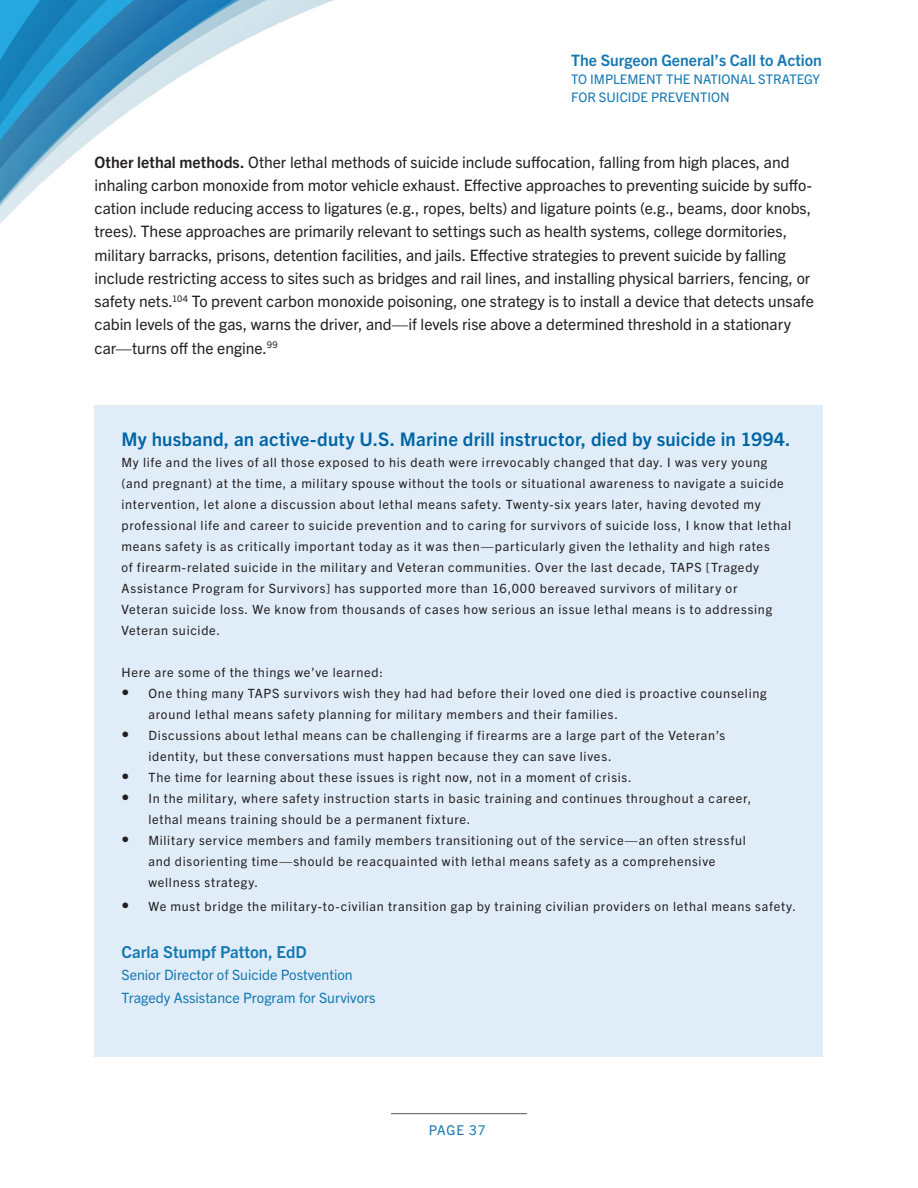
<style>
.page{position:relative;width:918px;height:1188px;background:#fff}
.page>*{position:absolute;margin:0;border:0;box-sizing:border-box;transform-origin:0 0}
.t1{font:700 18.75px "Trade Gothic Next LT Pro";letter-spacing:.01em;color:#0065a4}
.t2{font:700 16.5px "Trade Gothic Next LT Pro";color:#1579b2}
.t3{font:15.75px/23.2px "Trade Gothic Next LT Pro";color:#231f20}
.t4{font:700 15.75px "Trade Gothic Next LT Pro";color:#1579b2}
.t5{font:14.25px/22.5px "Trade Gothic Next LT Pro";color:#1579b2}
.t6{font:13.5px "Trade Gothic Next LT Pro";letter-spacing:.065em;color:#1579b2}
.t7{font:13.2px/18px "Trade Gothic Next LT Pro";color:#1579b2}
.t8{font:12.75px/21px "Trade Gothic Next LT Pro";letter-spacing:.06em;color:#231f20}
.s1{font-weight:700}
.s2{font-size:15.75px}
</style>
<div class="page">
<img style="left:0;top:0;width:334px;height:224px">
<hr style="left:391px;top:1113px;width:136px;height:1px;background:#58595b">
<div style="left:94px;top:405px;width:730px;height:651px;background:#e0edf9"></div>
<p class="t4" style="left:571px;top:49px;width:252px">The Surgeon General’s Call to Action</p>
<p class="t7" style="left:571px;top:69px;width:250px">TO IMPLEMENT THE NATIONAL STRATEGY<br>FOR SUICIDE PREVENTION</p>
<p class="t3" style="left:94px;top:149px;width:721px"><span class="s1">Other lethal methods.</span> Other lethal methods of suicide include suffocation, falling from high places, and inhaling carbon monoxide from motor vehicle exhaust. Effective approaches to preventing suicide by suffo&shy;cation include reducing access to ligatures (e.g., ropes, belts) and ligature points (e.g., beams, door knobs, trees). These approaches are primarily relevant to settings such as health systems, college dormitories, military barracks, prisons, detention facilities, and jails. Effective strategies to prevent suicide by falling include restricting access to sites such as bridges and rail lines, and installing physical barriers, fencing, or safety nets.<sup>104</sup> To prevent carbon monoxide poisoning, one strategy is to install a device that detects unsafe cabin levels of the gas, warns the driver, and—if levels rise above a determined threshold in a stationary car—turns off the engine.<sup>99</sup></p>
<h1 class="t1" style="left:122px;top:427px;width:671px">My husband, an active-duty U.S. Marine drill instructor, died by suicide in 1994.</h1>
<p class="t8" style="left:121px;top:452px;width:671px">My life and the lives of all those exposed to his death were irrevocably changed that day. I was very young (and pregnant) at the time, a military spouse without the tools or situational awareness to navigate a suicide intervention, let alone a discussion about lethal means safety. Twenty-six years later, having devoted my professional life and career to suicide prevention and to caring for survivors of suicide loss, I know that lethal means safety is as critically important today as it was then—particularly given the lethality and high rates<br>of firearm-related suicide in the military and Veteran communities. Over the last decade, TAPS [Tragedy Assistance Program for Survivors] has supported more than 16,000 bereaved survivors of military or<br>Veteran suicide loss. We know from thousands of cases how serious an issue lethal means is to addressing Veteran suicide.</p>
<p class="t8" style="left:121px;top:662px;width:263px">Here are some of the things we’ve learned:</p>
<p class="t8" style="left:148px;top:683px;width:620px;text-indent:-27px"><span class="s2">•</span> One thing many TAPS survivors wish they had had before their loved one died is proactive counseling around lethal means safety planning for military members and their families.</p>
<p class="t8" style="left:148px;top:725px;width:578px;text-indent:-27px"><span class="s2">•</span> Discussions about lethal means can be challenging if firearms are a large part of the Veteran’s identity, but these conversations must happen because they can save lives.</p>
<p class="t8" style="left:122px;top:767px;width:512px"><span class="s2">•</span> The time for learning about these issues is right now, not in a moment of crisis.</p>
<p class="t8" style="left:148px;top:788px;width:604px;text-indent:-27px"><span class="s2">•</span> In the military, where safety instruction starts in basic training and continues throughout a career, lethal means training should be a permanent fixture.</p>
<p class="t8" style="left:148px;top:830px;width:599px;text-indent:-27px"><span class="s2">•</span> Military service members and family members transitioning out of the service—an often stressful and disorienting time—should be reacquainted with lethal means safety as a comprehensive wellness strategy.</p>
<p class="t8" style="left:122px;top:895px;width:676px"><span class="s2">•</span> We must bridge the military-to-civilian transition gap by training civilian providers on lethal means safety.</p>
<p class="t2" style="left:122px;top:941px;width:187px">Carla Stumpf Patton, EdD</p>
<p class="t5" style="left:122px;top:963px;width:256px">Senior Director of Suicide Postvention<br>Tragedy Assistance Program for Survivors</p>
<p class="t6" style="left:429px;top:1121px;width:58px">PAGE 37</p>
</div>
